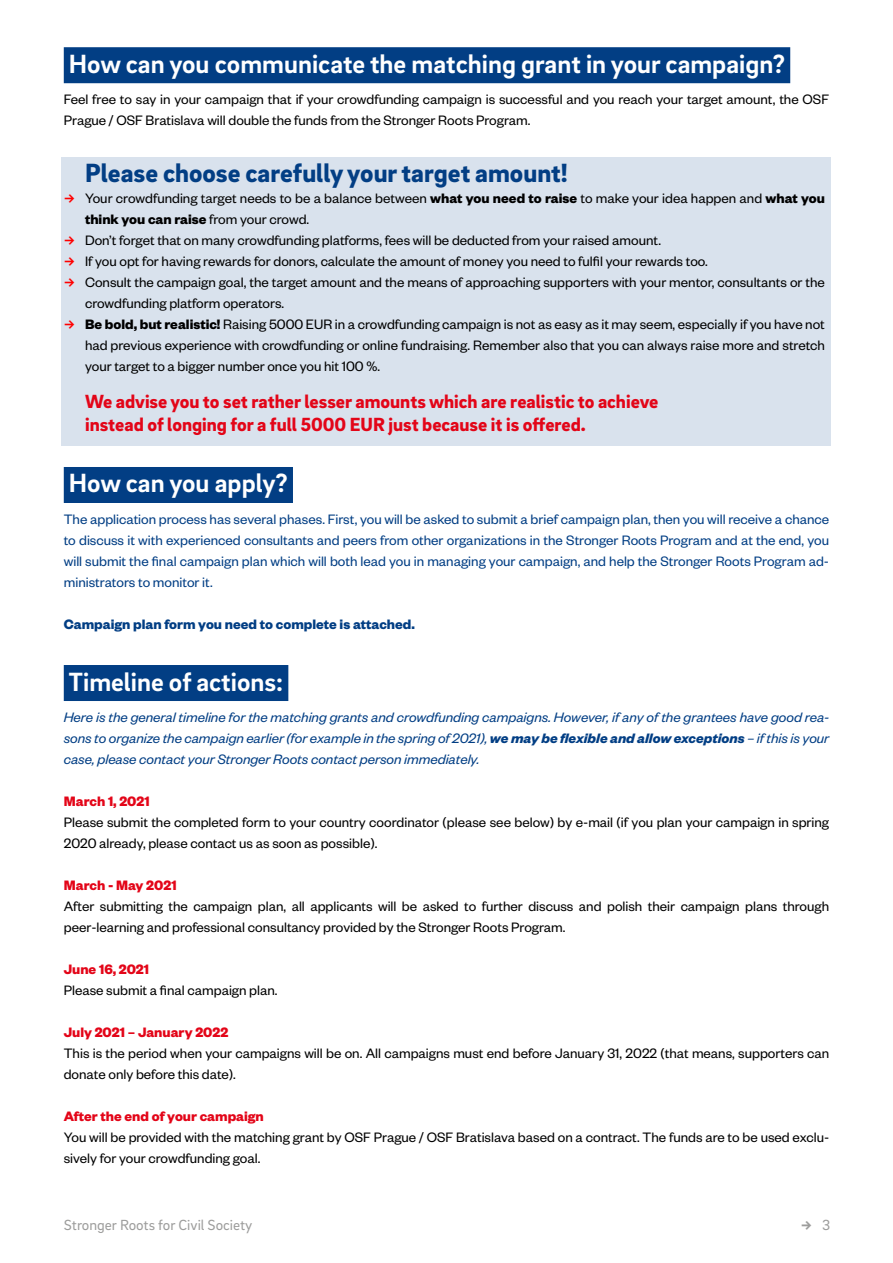
<style>
.page{position:relative;width:893px;height:1263px;background:#fff}
.page>*{position:absolute;margin:0;border:0;box-sizing:border-box;transform-origin:0 0}
.t1{font:700 27px "Brix Sans";color:#fff}
.t2{font:900 27px "Brix Sans";color:#023e84}
.t3{font:900 19.5px/23.4px "Brix Sans";color:#e30518}
.t4{font:15px/21px "Founders Grotesk";color:#000}
.t5{font:15px/21px "Founders Grotesk";color:#023e84;text-align:justify}
.t6{font:italic 15px/21px "Founders Grotesk";color:#023e84;text-align:justify}
.t7{font:700 15px "Founders Grotesk";color:#e30518}
.t8{font:700 15px "Founders Grotesk";color:#023e84}
.t9{font:15px "Brix Sans";color:#9d9d9c}
.t10{font:900 15px "Brix Sans";color:#9d9d9c}
.s1{font-family:"Brix Sans";font-weight:700;color:#f00}
.s2{font-weight:700}
.s3{font-weight:400}
</style>
<div class="page">
<div style="left:62px;top:157px;width:769px;height:288px;background:#d9e2ed"></div>
<div style="left:64px;top:47px;width:726px;height:36px;background:#023e84"></div>
<div style="left:64px;top:467px;width:229px;height:36px;background:#023e84"></div>
<div style="left:64px;top:665px;width:224px;height:36px;background:#023e84"></div>
<h1 class="t1" style="left:69px;top:46px;width:717px">How can you communicate the matching grant in your campaign?</h1>
<p class="t4" style="left:64px;top:88px;width:767px">Feel free to say in your campaign that if your crowdfunding campaign is successful and you reach your target amount, the OSF<br>Prague / OSF Bratislava will double the funds from the Stronger Roots Program.</p>
<h1 class="t2" style="left:85px;top:155px;width:484px">Please choose carefully your target amount!</h1>
<p class="t4" style="left:85px;top:187px;width:741px;text-indent:-21px"><span class="s1">→</span> Your crowdfunding target needs to be a balance between <span class="s2">what you need to raise</span> to make your idea happen and <span class="s2">what you think you can raise</span> from your crowd.</p>
<p class="t4" style="left:64px;top:229px;width:599px"><span class="s1">→</span> Don’t forget that on many crowdfunding platforms, fees will be deducted from your raised amount.</p>
<p class="t4" style="left:64px;top:250px;width:646px"><span class="s1">→</span> If you opt for having rewards for donors, calculate the amount of money you need to fulfil your rewards too.</p>
<p class="t4" style="left:85px;top:271px;width:741px;text-indent:-21px"><span class="s1">→</span> Consult the campaign goal, the target amount and the means of approaching supporters with your mentor, consultants or the crowdfunding platform operators.</p>
<p class="t4" style="left:85px;top:313px;width:741px;text-align:justify;text-indent:-21px"><span class="s1">→</span> <span class="s2">Be bold, but realistic!</span> Raising 5000 EUR in a crowdfunding campaign is not as easy as it may seem, especially if you have not had previous experience with crowdfunding or online fundraising. Remember also that you can always raise more and stretch your target to a bigger number once you hit 100 %.</p>
<h2 class="t3" style="left:85px;top:388px;width:575px">We advise you to set rather lesser amounts which are realistic to achieve instead of longing for a full 5000 EUR just because it is offered.</h2>
<h1 class="t1" style="left:69px;top:466px;width:220px">How can you apply?</h1>
<p class="t5" style="left:64px;top:508px;width:767px">The application process has several phases. First, you will be asked to submit a brief campaign plan, then you will receive a chance to discuss it with experienced consultants and peers from other organizations in the Stronger Roots Program and at the end, you will submit the final campaign plan which will both lead you in managing your campaign, and help the Stronger Roots Program ad&shy;ministrators to monitor it.</p>
<p class="t8" style="left:64px;top:615px;width:353px">Campaign plan form you need to complete is attached.</p>
<h1 class="t1" style="left:68px;top:664px;width:216px">Timeline of actions:</h1>
<p class="t6" style="left:64px;top:706px;width:767px">Here is the general timeline for the matching grants and crowdfunding campaigns. However, if any of the grantees have good rea&shy;sons to organize the campaign earlier (for example in the spring of 2021), <span class="s2">we may be flexible and allow exceptions</span> – if this is your case, please contact your Stronger Roots contact person immediately.</p>
<p class="t7" style="left:64px;top:792px;width:88px">March 1, 2021</p>
<p class="t4" style="left:64px;top:811px;width:767px">Please submit the completed form to your country coordinator (please see below) by e-mail (if you plan your campaign in spring<br>2020 already, please contact us as soon as possible).</p>
<p class="t7" style="left:64px;top:876px;width:114px">March - May 2021</p>
<p class="t4" style="left:64px;top:895px;width:767px">After submitting the campaign plan, all applicants will be asked to further discuss and polish their campaign plans through peer-learning and professional consultancy provided by the Stronger Roots Program.</p>
<p class="t7" style="left:64px;top:960px;width:87px">June 16, 2021</p>
<p class="t4" style="left:64px;top:979px;width:215px">Please submit a final campaign plan.</p>
<p class="t7" style="left:64px;top:1023px;width:166px">July 2021 – January 2022</p>
<p class="t4" style="left:64px;top:1042px;width:767px">This is the period when your campaigns will be on. All campaigns must end before January 31, 2022 (that means, supporters can donate only before this date).</p>
<p class="t7" style="left:64px;top:1107px;width:202px">After the end of your campaign</p>
<p class="t4" style="left:64px;top:1126px;width:767px">You will be provided with the matching grant by OSF Prague / OSF Bratislava based on a contract. The funds are to be used exclu&shy;sively for your crowdfunding goal.</p>
<p class="t9" style="left:64px;top:1215px;width:190px">Stronger Roots for Civil Society</p>
<p class="t10" style="left:801px;top:1215px;width:31px">→ <span class="s3">3</span></p>
</div>
